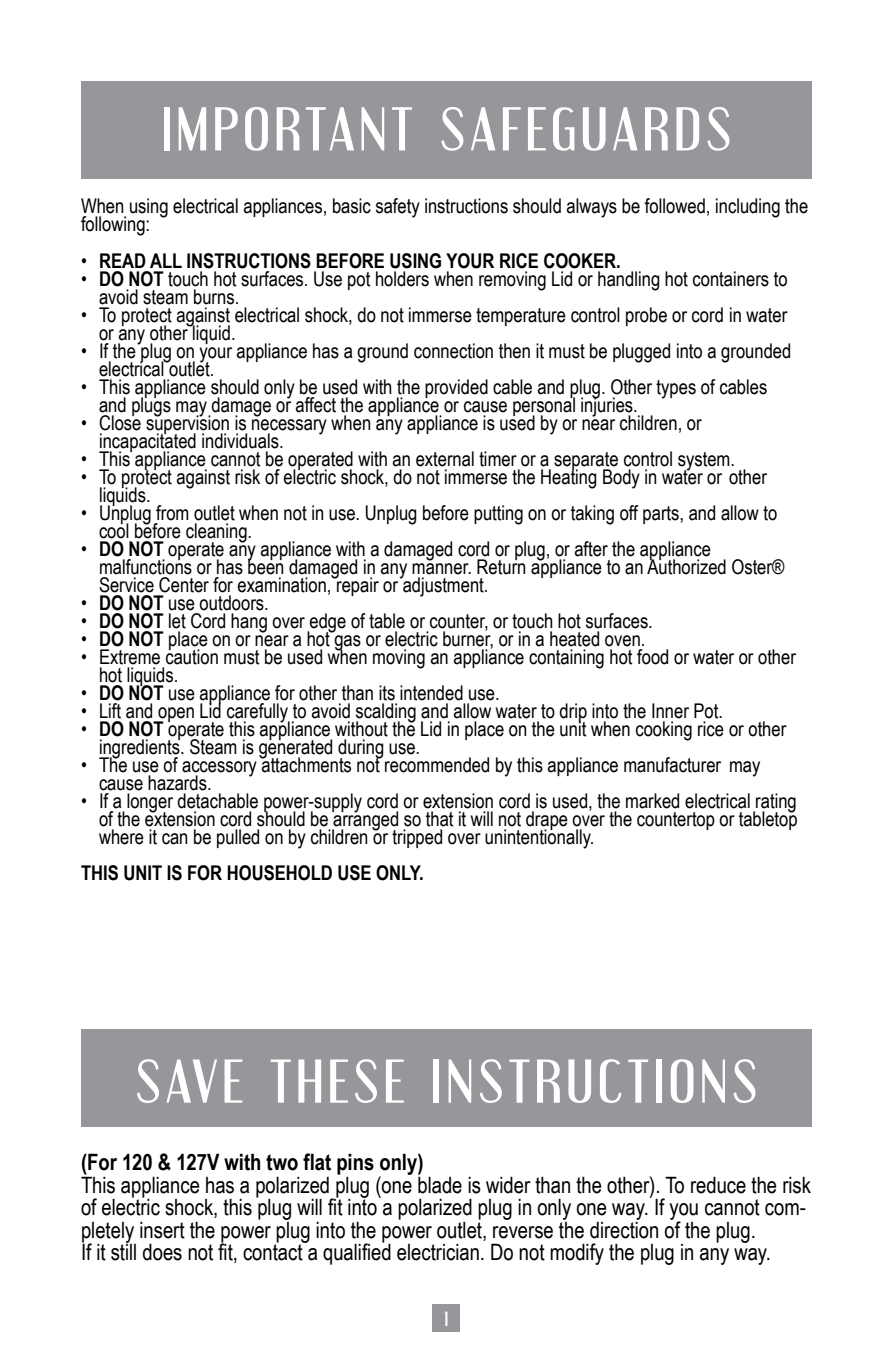
<style>
.page{position:relative;width:893px;height:1372px;background:#fff}
.page>*{position:absolute;margin:0;border:0;box-sizing:border-box;transform-origin:0 0}
.t1{font:54px "Engebrechtre";letter-spacing:.1em;color:#fff}
.t2{font:22.5px/22.5px "Arial Narrow";color:#000}
.t3{font:700 22.5px "Arial Narrow";color:#000}
.t4{font:20.25px/18px "Arial Narrow";color:#000}
.t5{font:700 20.25px "Arial Narrow";color:#000}
.t6{font:18px "Engebrechtre";color:#fff}
.s1{font-weight:400}
.s2{font-weight:700}
</style>
<div class="page">
<div style="left:433px;top:1303px;width:27px;height:28px;background:#95979a"></div>
<div style="left:81px;top:1029px;width:731px;height:97px;background:#95979a"></div>
<div style="left:81px;top:81px;width:731px;height:97px;background:#95979a"></div>
<h1 class="t1" style="left:162px;top:98px;width:571px">IMPORTANT SAFEGUARDS</h1>
<p class="t4" style="left:81px;top:197px;width:729px">When using electrical appliances, basic safety instructions should always be followed, including the following:</p>
<p class="t5" style="left:81px;top:248px;width:541px"><span class="s1">•</span> READ ALL INSTRUCTIONS BEFORE USING YOUR RICE COOKER.</p>
<p class="t5" style="left:81px;top:266px;width:60px"><span class="s1">•</span> DO NOT</p>
<p class="t4" style="left:99px;top:269px;width:690px;text-indent:69px">touch hot surfaces. Use pot holders when removing Lid or handling hot containers to avoid steam burns.</p>
<p class="t4" style="left:99px;top:305px;width:690px;text-indent:-18px">• To protect against electrical shock, do not immerse temperature control probe or cord in water or any other liquid.</p>
<p class="t4" style="left:99px;top:341px;width:694px;text-indent:-18px">• If the plug on your appliance has a ground connection then it must be plugged into a grounded electrical outlet.</p>
<p class="t4" style="left:99px;top:377px;width:670px;text-indent:-18px">• This appliance should only be used with the provided cable and plug. Other types of cables and plugs may damage or affect the appliance or cause personal injuries.</p>
<p class="t4" style="left:99px;top:413px;width:604px;text-indent:-18px">• Close supervision is necessary when any appliance is used by or near children, or incapacitated individuals.</p>
<p class="t4" style="left:81px;top:449px;width:655px">• This appliance cannot be operated with an external timer or a separate control system.</p>
<p class="t4" style="left:99px;top:467px;width:669px;text-indent:-18px">• To protect against risk of electric shock, do not immerse the Heating Body in water or other liquids.</p>
<p class="t4" style="left:99px;top:503px;width:680px;text-indent:-18px">• Unplug from outlet when not in use. Unplug before putting on or taking off parts, and allow to cool before cleaning.</p>
<p class="t5" style="left:81px;top:537px;width:60px"><span class="s1">•</span> DO NOT</p>
<p class="t4" style="left:99px;top:539px;width:687px;text-indent:69px">operate any appliance with a damaged cord or plug, or after the appliance malfunctions or has been damaged in any manner. Return appliance to an Authorized Oster®<br>Service Center for examination, repair or adjustment.</p>
<p class="t5" style="left:81px;top:591px;width:60px"><span class="s1">•</span> DO NOT</p>
<p class="t4" style="left:168px;top:593px;width:102px">use outdoors.</p>
<p class="t5" style="left:81px;top:609px;width:60px"><span class="s1">•</span> DO NOT</p>
<p class="t4" style="left:168px;top:611px;width:486px">let Cord hang over edge of table or counter, or touch hot surfaces.</p>
<p class="t5" style="left:81px;top:627px;width:60px"><span class="s1">•</span> DO NOT</p>
<p class="t4" style="left:168px;top:629px;width:479px">place on or near a hot gas or electric burner, or in a heated oven.</p>
<p class="t4" style="left:99px;top:647px;width:698px;text-indent:-18px">• Extreme caution must be used when moving an appliance containing hot food or water or other hot liquids.</p>
<p class="t5" style="left:81px;top:681px;width:60px"><span class="s1">•</span> DO NOT</p>
<p class="t4" style="left:168px;top:683px;width:333px">use appliance for other than its intended use.</p>
<p class="t4" style="left:81px;top:701px;width:644px">• Lift and open Lid carefully to avoid scalding and allow water to drip into the Inner Pot.</p>
<p class="t4" style="left:99px;top:719px;width:689px;text-indent:-18px">• <span class="s2">DO NOT</span> operate this appliance without the Lid in place on the unit when cooking rice or other ingredients. Steam is generated during use.</p>
<p class="t4" style="left:99px;top:755px;width:663px;text-indent:-18px">• The use of accessory attachments not recommended by this appliance manufacturer may cause hazards.</p>
<p class="t4" style="left:99px;top:791px;width:700px;text-align:justify;text-indent:-18px">• If a longer detachable power-supply cord or extension cord is used, the marked electrical rating of the extension cord should be arranged so that it will not drape over the countertop or tabletop where it can be pulled on by children or tripped over unintentionally.</p>
<p class="t5" style="left:81px;top:861px;width:344px">THIS UNIT IS FOR HOUSEHOLD USE ONLY.</p>
<h1 class="t1" style="left:136px;top:1049px;width:623px">SAVE THESE INSTRUCTIONS</h1>
<p class="t3" style="left:81px;top:1149px;width:344px">(FOR 120 &amp; 127V WITH TWO FLAT PINS ONLY)</p>
<p class="t2" style="left:81px;top:1173px;width:731px">This appliance has a polarized plug (one blade is wider than the other). To reduce the risk of electric shock, this plug will fit into a polarized plug in only one way. If you cannot com&shy;pletely insert the power plug into the power outlet, reverse the direction of the plug.<br>If it still does not fit, contact a qualified electrician. Do not modify the plug in any way.</p>
<p class="t6" style="left:445px;top:1308px;width:5px">1</p>
</div>
